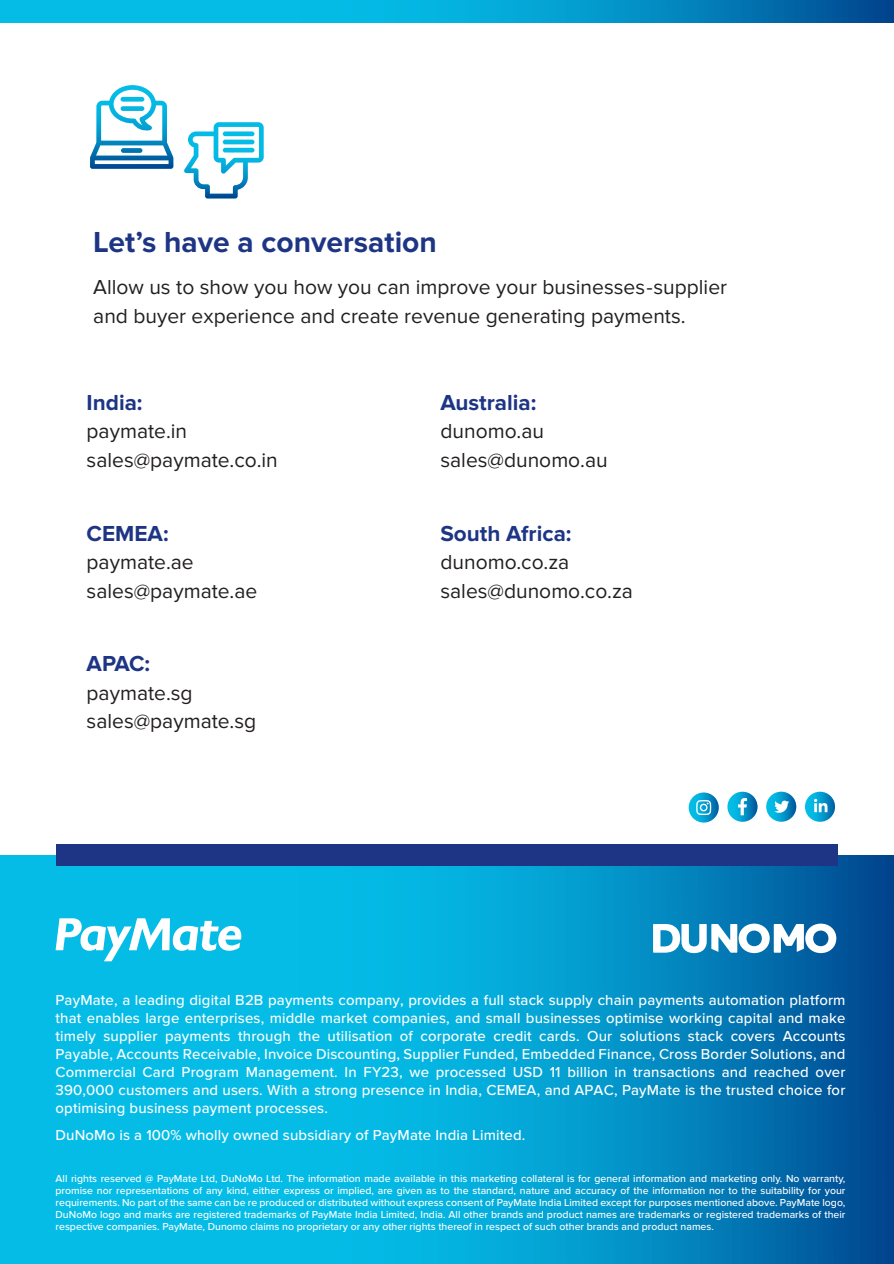
<style>
.page{position:relative;width:894px;height:1264px;background:#fff}
.page>*{position:absolute;margin:0;border:0;box-sizing:border-box;transform-origin:0 0}
.t1{font:700 30px "Proxima Nova";color:#1d3584}
.t2{font:700 22.5px "Proxima Nova";color:#1d3584}
.t3{font:21px/28.5px "Proxima Nova";color:#231f20}
.t4{font:500 15px/18px "Proxima Nova";letter-spacing:.01em;color:#fff;text-align:justify}
.t5{font:500 10.5px/12px "Proxima Nova";color:#fff;text-align:justify}
</style>
<div class="page">
<svg style="left:0;top:855px;width:893px;height:408px;background:#039ed1"></svg>
<svg style="left:0;top:0;width:893px;height:23px;background:#039fd1"></svg>
<svg style="left:56px;top:918px;width:185px;height:43px"></svg>
<div style="left:56px;top:844px;width:781px;height:22px;background:#1d3584"></div>
<svg style="left:653px;top:923px;width:183px;height:29px"></svg>
<svg style="left:688px;top:792px;width:30px;height:30px"></svg>
<svg style="left:696px;top:799px;width:15px;height:16px"></svg>
<svg style="left:727px;top:791px;width:30px;height:30px"></svg>
<svg style="left:737px;top:797px;width:9px;height:18px"></svg>
<svg style="left:766px;top:791px;width:30px;height:30px"></svg>
<svg style="left:774px;top:800px;width:15px;height:12px"></svg>
<svg style="left:804px;top:791px;width:30px;height:30px"></svg>
<svg style="left:813px;top:798px;width:14px;height:14px"></svg>
<svg style="left:184px;top:122px;width:79px;height:76px"></svg>
<div style="left:223px;top:131px;width:31px;height:5px;background:#05bce7;border-radius:2px"></div>
<hr style="left:223px;top:140px;width:31px;height:4px;background:#05bce7;border-radius:2px">
<hr style="left:223px;top:148px;width:31px;height:4px;background:#05bce7;border-radius:2px">
<svg style="left:90px;top:85px;width:83px;height:84px"></svg>
<h1 class="t1" style="left:93px;top:225px;width:345px">Let’s have a conversation</h1>
<h3 class="t3" style="left:93px;top:273px;width:635px">Allow us to show you how you can improve your businesses-supplier and buyer experience and create revenue generating payments.</h3>
<h2 class="t2" style="left:87px;top:389px;width:57px">India:</h2>
<h3 class="t3" style="left:87px;top:417px;width:193px">paymate.in sales@paymate.co.in</h3>
<h2 class="t2" style="left:87px;top:520px;width:83px">CEMEA:</h2>
<h3 class="t3" style="left:87px;top:548px;width:172px">paymate.ae sales@paymate.ae</h3>
<h2 class="t2" style="left:87px;top:650px;width:65px">APAC:</h2>
<h3 class="t3" style="left:87px;top:678px;width:171px">paymate.sg sales@paymate.sg</h3>
<h2 class="t2" style="left:440px;top:389px;width:98px">Australia:</h2>
<h3 class="t3" style="left:440px;top:417px;width:169px">dunomo.au sales@dunomo.au</h3>
<h2 class="t2" style="left:440px;top:520px;width:133px">South Africa:</h2>
<h3 class="t3" style="left:440px;top:548px;width:194px">dunomo.co.za sales@dunomo.co.za</h3>
<p class="t4" style="left:56px;top:990px;width:791px">PayMate, a leading digital B2B payments company, provides a full stack supply chain payments automation platform that enables large enterprises, middle market companies, and small businesses optimise working capital and make timely supplier payments through the utilisation of corporate credit cards. Our solutions stack covers Accounts Payable, Accounts Receivable, Invoice Discounting, Supplier Funded, Embedded Finance, Cross Border Solutions, and Commercial Card Program Management. In FY23, we processed USD 11 billion in transactions and reached over 390,000 customers and users. With a strong presence in India, CEMEA, and APAC, PayMate is the trusted choice for optimising business payment processes.</p>
<h3 class="t4" style="left:56px;top:1125px;width:471px">DuNoMo is a 100% wholly owned subsidiary of PayMate India Limited.</h3>
<p class="t5" style="left:56px;top:1172px;width:791px">All rights reserved @ PayMate Ltd, DuNoMo Ltd. The information made available in this marketing collateral is for general information and marketing only. No warranty, promise nor representations of any kind, either express or implied, are given as to the standard, nature and accuracy of the information nor to the suitability for your requirements. No part of the same can be re produced or distributed without express consent of PayMate India Limited except for purposes mentioned above. PayMate logo, DuNoMo logo and marks are registered trademarks of PayMate India Limited, India. All other brands and product names are trademarks or registered trademarks of their respective companies. PayMate, Dunomo claims no proprietary or any other rights thereof in respect of such other brands and product names.</p>
</div>
